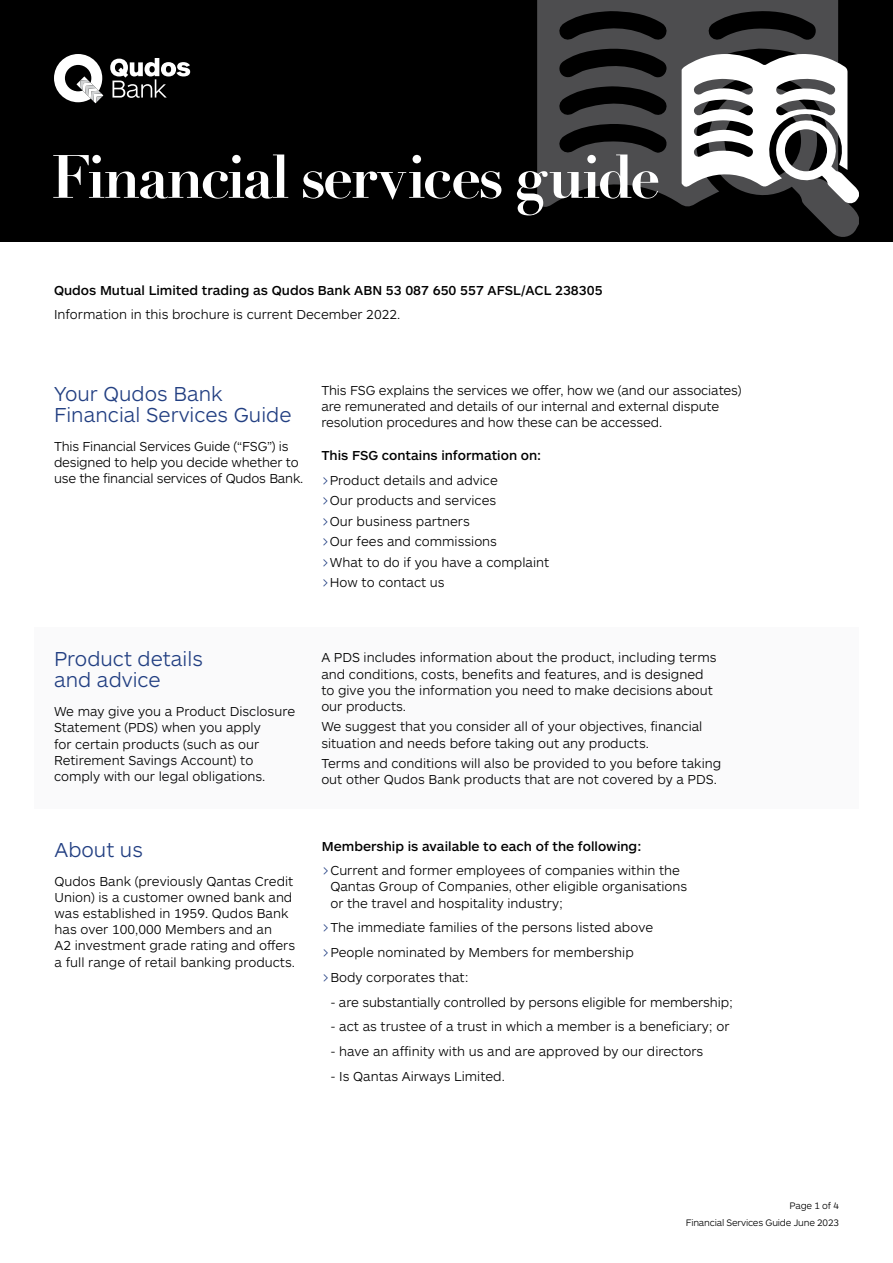
<style>
.page{position:relative;width:893px;height:1263px;background:#fff}
.page>*{position:absolute;margin:0;border:0;box-sizing:border-box;transform-origin:0 0}
.t1{font:700 60px "Didot LH";letter-spacing:-.05em;color:#fff}
.t2{font:300 21px/21px "ARS Maquette";color:#223f82}
.t3{font:300 13.5px/16.2px "ARS Maquette";color:#000}
.t4{font:500 13.5px/24.8px "ARS Maquette";color:#000}
.t5{font:300 9.75px/17px "ARS Maquette";letter-spacing:-.02em;color:#000;text-align:right}
.s1{font-weight:300;color:#223f82}
.s2{font-weight:300}
.s3{color:#223f82}
.s4{font-weight:500}
</style>
<div class="page">
<div style="left:0;top:0;width:893px;height:241px;background:#000"></div>
<svg style="left:537px;top:0;width:301px;height:207px;fill:#4d4d4f"></svg>
<svg style="left:682px;top:54px;width:177px;height:183px"></svg>
<div style="left:34px;top:627px;width:825px;height:182px;background:#fafafb"></div>
<svg style="left:54px;top:54px;width:49px;height:49px"></svg>
<svg style="left:110px;top:58px;width:80px;height:40px"></svg>
<h1 class="t1" style="left:51px;top:140px;width:611px">Financial services guide</h1>
<p class="t4" style="left:54px;top:277px;width:550px">Qudos Mutual Limited trading as Qudos Bank ABN 53 087 650 557 AFSL/ACL 238305</p>
<p class="t3" style="left:54px;top:306px;width:348px">Information in this brochure is current December 2022.</p>
<h2 class="t2" style="left:54px;top:382px;width:239px">Your Qudos Bank<br>Financial Services Guide</h2>
<p class="t3" style="left:54px;top:437px;width:251px">This Financial Services Guide (“FSG”) is designed to help you decide whether to use the financial services of Qudos Bank.</p>
<p class="t3" style="left:321px;top:381px;width:422px">This FSG explains the services we offer, how we (and our associates) are remunerated and details of our internal and external dispute resolution procedures and how these can be accessed.</p>
<p class="t4" style="left:321px;top:442px;width:221px">This FSG contains information on: <span class="s1">&gt;</span><span class="s2">Product details and advice</span></p>
<p class="t3" style="left:321px;top:490px;width:229px;line-height:20.4px"><span class="s3">&gt;</span>Our products and services<br><span class="s3">&gt;</span>Our business partners<br><span class="s3">&gt;</span>Our fees and commissions<br><span class="s3">&gt;</span>What to do if you have a complaint <span class="s3">&gt;</span>How to contact us</p>
<h2 class="t2" style="left:54px;top:647px;width:150px">Product details and advice</h2>
<p class="t3" style="left:54px;top:703px;width:243px">We may give you a Product Disclosure Statement (PDS) when you apply<br>for certain products (such as our Retirement Savings Account) to comply with our legal obligations.</p>
<h2 class="t2" style="left:55px;top:838px;width:90px">About us</h2>
<p class="t3" style="left:55px;top:872px;width:242px">Qudos Bank (previously Qantas Credit Union) is a customer owned bank and was established in 1959. Qudos Bank has over 100,000 Members and an<br>A2 investment grade rating and offers a full range of retail banking products.</p>
<p class="t3" style="left:321px;top:649px;width:397px">A PDS includes information about the product, including terms and conditions, costs, benefits and features, and is designed to give you the information you need to make decisions about our products.</p>
<p class="t3" style="left:321px;top:718px;width:383px">We suggest that you consider all of your objectives, financial situation and needs before taking out any products.</p>
<p class="t3" style="left:321px;top:755px;width:401px">Terms and conditions will also be provided to you before taking out other Qudos Bank products that are not covered by a PDS.</p>
<p class="t3" style="left:322px;top:833px;width:360px;line-height:24.8px"><span class="s4">Membership is available to each of the following: </span><span class="s3">&gt;</span>Current and former employees of companies within the</p>
<p class="t3" style="left:330px;top:878px;width:358px">Qantas Group of Companies, other eligible organisations or the travel and hospitality industry;</p>
<p class="t3" style="left:322px;top:915px;width:333px;line-height:24.8px"><span class="s3">&gt;</span>The immediate families of the persons listed above <span class="s3">&gt;</span>People nominated by Members for membership <span class="s3">&gt;</span>Body corporates that:</p>
<p class="t3" style="left:330px;top:993px;width:404px">- are substantially controlled by persons eligible for membership;</p>
<p class="t3" style="left:330px;top:1018px;width:401px">- act as trustee of a trust in which a member is a beneficiary; or</p>
<p class="t3" style="left:330px;top:1042px;width:375px">- have an affinity with us and are approved by our directors</p>
<p class="t3" style="left:330px;top:1067px;width:176px">- Is Qantas Airways Limited.</p>
<p class="t5" style="left:686px;top:1196px;width:155px">Page 1 of 4<br>Financial Services Guide June 2023</p>
</div>
